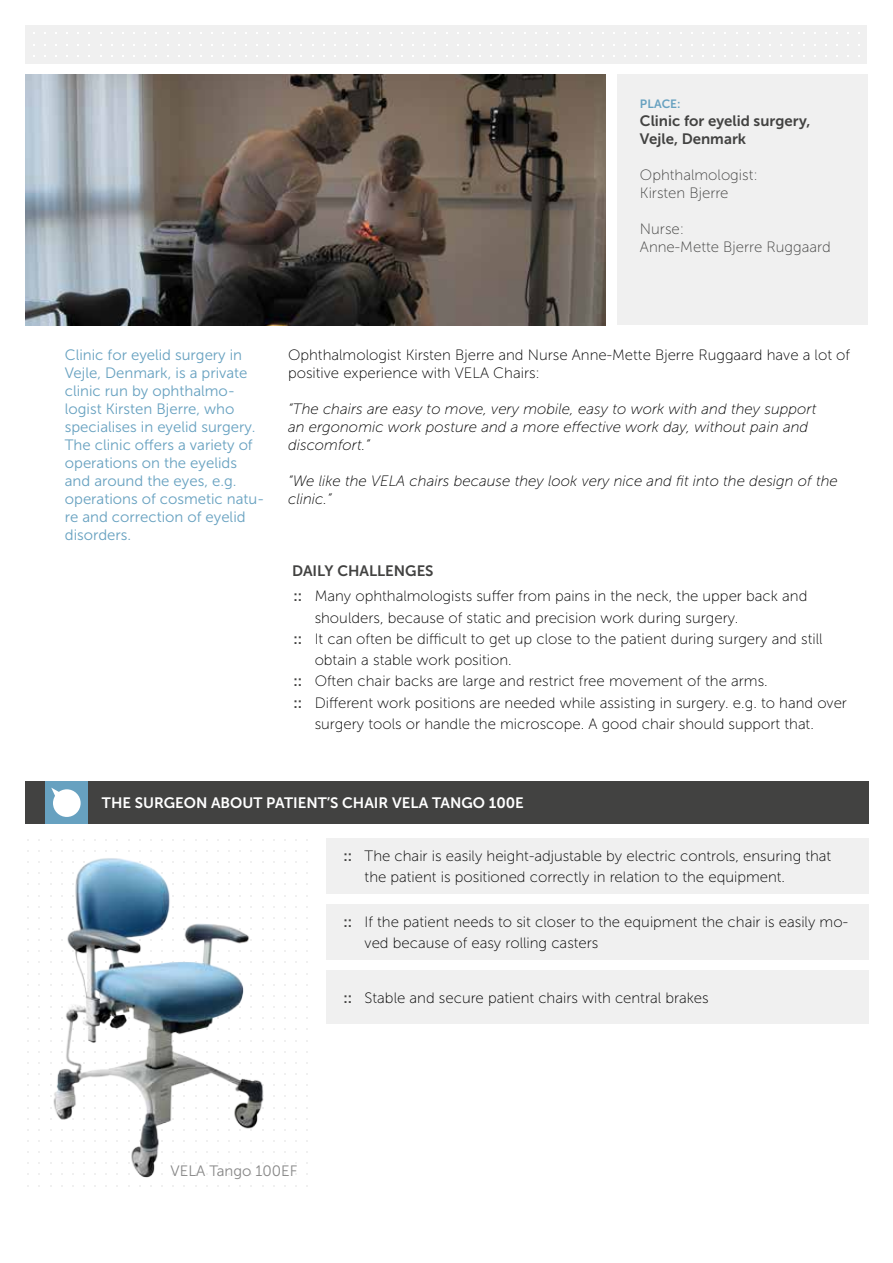
<style>
.page{position:relative;width:893px;height:1263px;background:#fff}
.page>*{position:absolute;margin:0;border:0;box-sizing:border-box;transform-origin:0 0}
.t1{font:15px/21.3px "Museo Sans 100";color:#000}
.t2{font:15px/18px "Museo Sans 300";color:#67a1c0}
.t3{font:italic 15px/18px "Museo Sans 100";color:#000}
.t4{font:15px/18px "Museo Sans 100";color:#424241}
.t5{font:15px/18px "Museo Sans 700";color:#424241}
.t6{font:15px "Museo Sans 700";color:#fff}
.t7{font:15px "Museo Sans 300";color:#878787}
.t8{font:12px "Museo Sans 700";color:#67a1c0}
.s1{font-family:"Museo Sans 700";color:#424241}
</style>
<div class="page">
<img style="left:26px;top:74px;width:580px;height:251px">
<div style="left:617px;top:74px;width:250px;height:251px;background:#f0f0f0"></div>
<div style="left:26px;top:26px;width:841px;height:38px;background:#f0f0f0"></div>
<div style="left:26px;top:781px;width:842px;height:43px;background:#424241"></div>
<div style="left:45px;top:781px;width:43px;height:43px;background:#67a1c0"></div>
<div style="left:53px;top:789px;width:28px;height:28px;background:#fff;border-radius:50%"></div>
<svg style="left:51px;top:787px;width:18px;height:19px"></svg>
<img style="left:27px;top:850px;width:259px;height:337px">
<div style="left:326px;top:971px;width:542px;height:53px;background:#f0f0f0"></div>
<div style="left:326px;top:838px;width:542px;height:56px;background:#f0f0f0"></div>
<div style="left:326px;top:904px;width:542px;height:56px;background:#f0f0f0"></div>
<p class="t8" style="left:640px;top:97px;width:42px">PLACE:</p>
<p class="t5" style="left:640px;top:112px;width:172px">Clinic for eyelid surgery,<br>Vejle, Denmark</p>
<p class="t4" style="left:640px;top:166px;width:119px">Ophthalmologist:<br>Kirsten Bjerre</p>
<p class="t4" style="left:640px;top:220px;width:192px">Nurse:<br>Anne-Mette Bjerre Ruggaard</p>
<p class="t2" style="left:65px;top:346px;width:201px">Clinic for eyelid surgery in<br>Vejle, Denmark, is a private clinic run by ophthalmo&shy;logist Kirsten Bjerre, who specialises in eyelid surgery.<br>The clinic offers a variety of operations on the eyelids and around the eyes, e.g. operations of cosmetic natu&shy;re and correction of eyelid disorders.</p>
<p class="t1" style="left:288px;top:346px;width:563px;line-height:18px">Ophthalmologist Kirsten Bjerre and Nurse Anne-Mette Bjerre Ruggaard have a lot of positive experience with VELA Chairs:</p>
<p class="t3" style="left:288px;top:400px;width:530px">“The chairs are easy to move, very mobile, easy to work with and they support an ergonomic work posture and a more effective work day, without pain and discomfort.”</p>
<p class="t3" style="left:288px;top:472px;width:551px">“We like the VELA chairs because they look very nice and fit into the design of the clinic.”</p>
<p class="t5" style="left:292px;top:562px;width:143px">DAILY CHALLENGES</p>
<p class="t1" style="left:293px;top:586px;width:515px"><span class="s1">::</span> Many ophthalmologists suffer from pains in the neck, the upper back and</p>
<p class="t1" style="left:315px;top:607px;width:425px">shoulders, because of static and precision work during surgery.</p>
<p class="t1" style="left:293px;top:628px;width:531px"><span class="s1">::</span> It can often be difficult to get up close to the patient during surgery and still</p>
<p class="t1" style="left:315px;top:649px;width:199px">obtain a stable work position.</p>
<p class="t1" style="left:293px;top:671px;width:476px"><span class="s1">::</span> Often chair backs are large and restrict free movement of the arms.</p>
<p class="t1" style="left:293px;top:692px;width:555px"><span class="s1">::</span> Different work positions are needed while assisting in surgery. e.g. to hand over</p>
<p class="t1" style="left:315px;top:713px;width:501px">surgery tools or handle the microscope. A good chair should support that.</p>
<p class="t6" style="left:102px;top:794px;width:423px">THE SURGEON ABOUT PATIENT’S CHAIR VELA TANGO 100E</p>
<p class="t1" style="left:365px;top:845px;width:468px;text-indent:-21px"><span class="s1">::</span> The chair is easily height-adjustable by electric controls, ensuring that the patient is positioned correctly in relation to the equipment.</p>
<p class="t1" style="left:365px;top:911px;width:485px;text-indent:-21px"><span class="s1">::</span> If the patient needs to sit closer to the equipment the chair is easily mo&shy;ved because of easy rolling casters</p>
<p class="t1" style="left:343px;top:987px;width:367px"><span class="s1">::</span> Stable and secure patient chairs with central brakes</p>
<p class="t7" style="left:171px;top:1163px;width:128px">VELA Tango 100EF</p>
</div>
